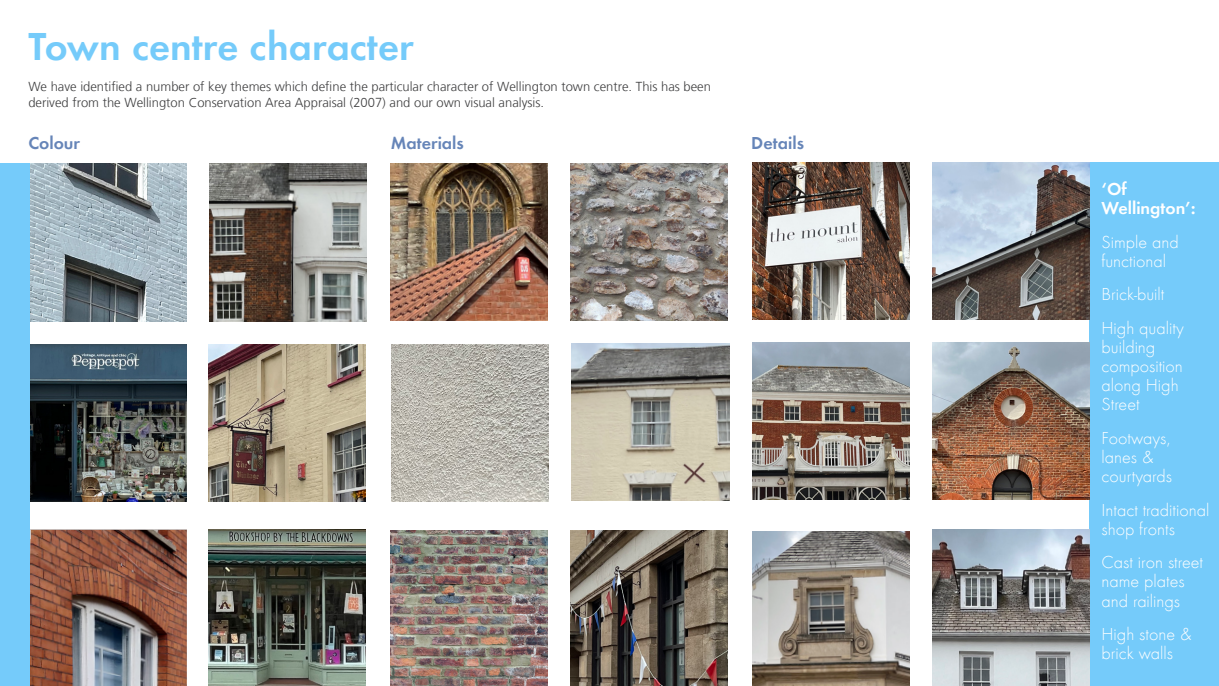
<style>
.page{position:relative;width:1219px;height:686px;background:#fff}
.page>*{position:absolute;margin:0;border:0;box-sizing:border-box;transform-origin:0 0}
.A3_-_SECTION_HEADING{font:700 36px "Allies Morrison Futura ND";color:#75cbfa}
.TOC_Headings{font:16px/19.2px "Allies Morrison Futura ND";color:#fff}
.TOC_Headings-2{font:700 16px "Allies Morrison Futura ND";color:#6685b8}
.TOC_Headings-3{font:700 16px/19.2px "Allies Morrison Futura ND";color:#fff}
.B1_-_BODY_TEXT{font:300 13px/16px "Frutiger LT";color:#3e3e3f}
</style>
<div class="page">
<div style="left:1089px;top:162px;width:130px;height:524px;background:#75cbfa"></div>
<img style="left:572px;top:343px;width:157px;height:157px">
<img style="left:391px;top:530px;width:157px;height:156px">
<img style="left:753px;top:531px;width:157px;height:155px">
<img style="left:391px;top:163px;width:157px;height:157px">
<img style="left:30px;top:164px;width:156px;height:157px">
<img style="left:210px;top:164px;width:157px;height:157px">
<img style="left:30px;top:530px;width:157px;height:156px">
<img style="left:391px;top:344px;width:157px;height:157px">
<img style="left:752px;top:162px;width:157px;height:157px">
<img style="left:752px;top:342px;width:157px;height:157px">
<img style="left:209px;top:530px;width:157px;height:156px">
<img style="left:30px;top:344px;width:157px;height:157px">
<img style="left:571px;top:163px;width:157px;height:157px">
<img style="left:932px;top:162px;width:157px;height:157px">
<img style="left:209px;top:345px;width:157px;height:157px">
<img style="left:932px;top:342px;width:157px;height:157px">
<img style="left:571px;top:530px;width:157px;height:156px">
<img style="left:932px;top:529px;width:157px;height:157px">
<div style="left:0;top:164px;width:30px;height:522px;background:#75cbfa"></div>
<p class="A3_-_SECTION_HEADING" style="left:28px;top:23px;width:387px">Town centre character</p>
<p class="B1_-_BODY_TEXT" style="left:28px;top:79px;width:684px">We have identified a number of key themes which define the particular character of Wellington town centre. This has been derived from the Wellington Conservation Area Appraisal (2007) and our own visual analysis.</p>
<p class="TOC_Headings-2" style="left:28px;top:132px;width:53px">Colour</p>
<p class="TOC_Headings-2" style="left:391px;top:132px;width:75px">Materials</p>
<p class="TOC_Headings-2" style="left:751px;top:132px;width:54px">Details</p>
<p class="TOC_Headings-3" style="left:1101px;top:179px;width:96px">‘Of<br>Wellington’:</p>
<p class="TOC_Headings" style="left:1101px;top:232px;width:79px">Simple and functional</p>
<p class="TOC_Headings" style="left:1101px;top:285px;width:64px">Brick-built</p>
<p class="TOC_Headings" style="left:1101px;top:318px;width:84px">High quality building composition along High<br>Street</p>
<p class="TOC_Headings" style="left:1101px;top:428px;width:72px">Footways, lanes &amp; courtyards</p>
<p class="TOC_Headings" style="left:1101px;top:500px;width:109px">Intact traditional shop fronts</p>
<p class="TOC_Headings" style="left:1101px;top:553px;width:103px">Cast iron street name plates and railings</p>
<p class="TOC_Headings" style="left:1101px;top:624px;width:91px">High stone &amp; brick walls</p>
</div>
